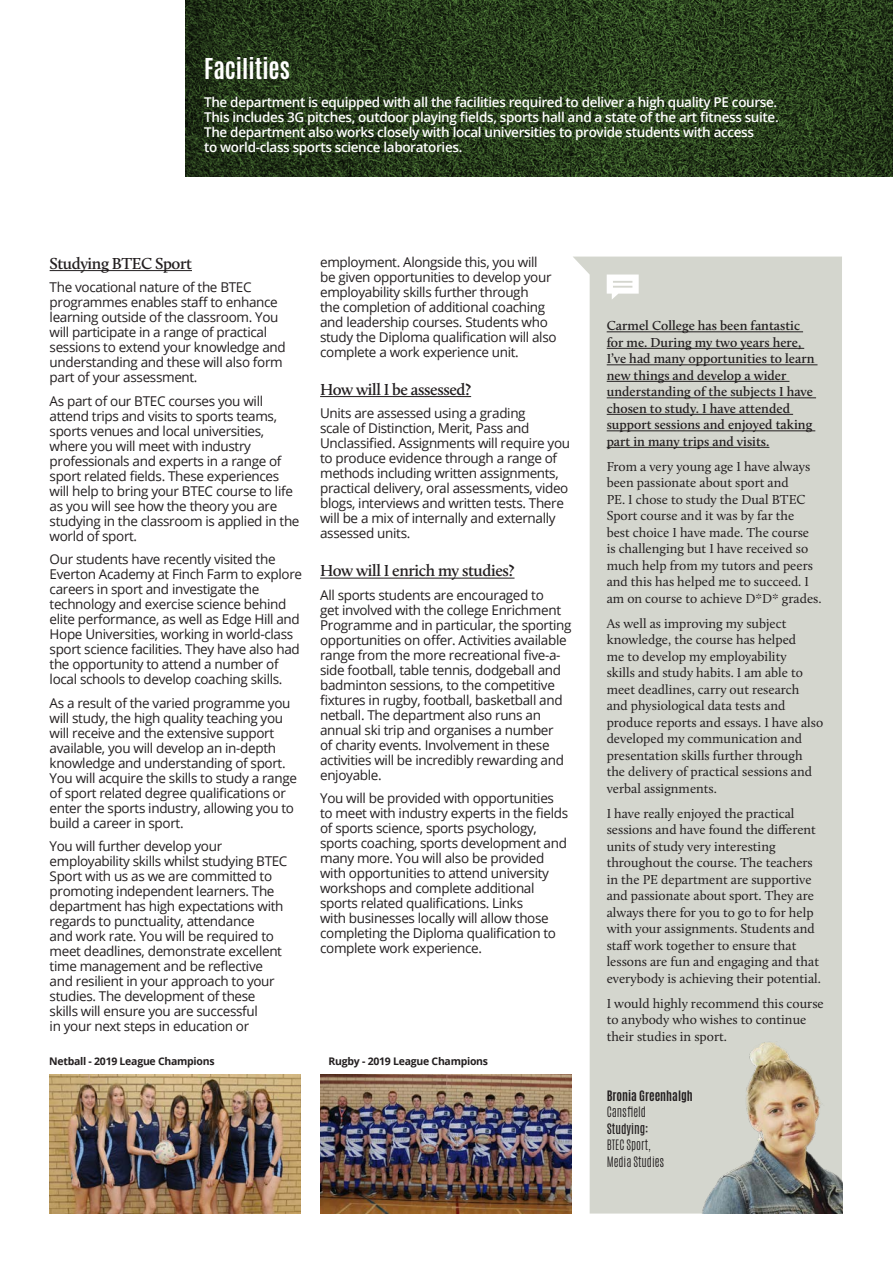
<style>
.page{position:relative;width:893px;height:1263px;background:#fff}
.page>*{position:absolute;margin:0;border:0;box-sizing:border-box;transform-origin:0 0}
.t1{font:700 24px "Antonio";color:#fff}
.t2{font:600 16.5px "Calluna";letter-spacing:-.025em;color:#231f20}
.t3{font:13.5px/15px "Open Sans";letter-spacing:-.025em;color:#231f20}
.t4{font:13.5px/16.5px "Calluna";color:#231f20}
.t5{font:600 13.5px/15px "Open Sans";letter-spacing:-.025em;color:#fff}
.t6{font:600 13.5px/16.5px "Calluna";color:#231f20}
.t7{font:300 12px/16.5px "Antonio";color:#231f20}
.t8{font:700 12px "Antonio";color:#231f20}
.t9{font:12px "Antonio";color:#231f20}
.t10{font:700 10.5px "Open Sans";letter-spacing:-.025em;color:#231f20}
</style>
<div class="page">
<img style="left:186px;top:0;width:707px;height:177px">
<hr style="left:50px;top:270px;width:142px;height:1px;background:#231f20">
<hr style="left:320px;top:396px;width:151px;height:1px;background:#231f20">
<hr style="left:320px;top:578px;width:194px;height:1px;background:#231f20">
<svg style="left:573px;top:257px;width:269px;height:956px;background:#d6d8d1"></svg>
<svg style="left:607px;top:274px;width:32px;height:26px"></svg>
<hr style="left:607px;top:331px;width:196px;height:1px;background:#231f20">
<hr style="left:607px;top:348px;width:197px;height:1px;background:#231f20">
<hr style="left:607px;top:364px;width:210px;height:1px;background:#231f20">
<hr style="left:607px;top:381px;width:182px;height:1px;background:#231f20">
<hr style="left:607px;top:397px;width:209px;height:1px;background:#231f20">
<hr style="left:607px;top:414px;width:186px;height:1px;background:#231f20">
<hr style="left:607px;top:430px;width:208px;height:1px;background:#231f20">
<hr style="left:607px;top:447px;width:162px;height:1px;background:#231f20">
<img style="left:694px;top:1035px;width:148px;height:178px">
<img style="left:50px;top:1074px;width:251px;height:139px">
<img style="left:320px;top:1074px;width:251px;height:139px">
<h1 class="t1" style="left:204px;top:50px;width:87px">Facilities</h1>
<p class="t5" style="left:204px;top:94px;width:576px">The department is equipped with all the facilities required to deliver a high quality PE course.<br>This includes 3G pitches, outdoor playing fields, sports hall and a state of the art fitness suite.<br>The department also works closely with local universities to provide students with access<br>to world-class sports science laboratories.</p>
<p class="t2" style="left:50px;top:253px;width:144px">Studying BTEC Sport</p>
<p class="t3" style="left:50px;top:280px;width:238px">The vocational nature of the BTEC programmes enables staff to enhance learning outside of the classroom. You will participate in a range of practical sessions to extend your knowledge and understanding and these will also form part of your assessment.</p>
<p class="t3" style="left:50px;top:393px;width:251px">As part of our BTEC courses you will attend trips and visits to sports teams, sports venues and local universities, where you will meet with industry professionals and experts in a range of sport related fields. These experiences will help to bring your BTEC course to life as you will see how the theory you are studying in the classroom is applied in the world of sport.</p>
<p class="t3" style="left:50px;top:552px;width:254px">Our students have recently visited the Everton Academy at Finch Farm to explore careers in sport and investigate the technology and exercise science behind elite performance, as well as Edge Hill and Hope Universities, working in world-class sport science facilities. They have also had the opportunity to attend a number of local schools to develop coaching skills.</p>
<p class="t3" style="left:50px;top:695px;width:249px">As a result of the varied programme you will study, the high quality teaching you will receive and the extensive support available, you will develop an in-depth knowledge and understanding of sport.<br>You will acquire the skills to study a range of sport related degree qualifications or enter the sports industry, allowing you to build a career in sport.</p>
<p class="t3" style="left:50px;top:839px;width:239px">You will further develop your employability skills whilst studying BTEC Sport with us as we are committed to promoting independent learners. The department has high expectations with regards to punctuality, attendance<br>and work rate. You will be required to meet deadlines, demonstrate excellent time management and be reflective and resilient in your approach to your studies. The development of these<br>skills will ensure you are successful<br>in your next steps in education or</p>
<p class="t3" style="left:320px;top:254px;width:238px">employment. Alongside this, you will<br>be given opportunities to develop your employability skills further through<br>the completion of additional coaching and leadership courses. Students who study the Diploma qualification will also complete a work experience unit.</p>
<p class="t2" style="left:320px;top:379px;width:153px">How will I be assessed?</p>
<p class="t3" style="left:320px;top:406px;width:252px">Units are assessed using a grading<br>scale of Distinction, Merit, Pass and Unclassified. Assignments will require you to produce evidence through a range of methods including written assignments, practical delivery, oral assessments, video blogs, interviews and written tests. There will be a mix of internally and externally assessed units.</p>
<p class="t2" style="left:320px;top:561px;width:196px">How will I enrich my studies?</p>
<p class="t3" style="left:320px;top:587px;width:253px">All sports students are encouraged to<br>get involved with the college Enrichment Programme and in particular, the sporting opportunities on offer. Activities available range from the more recreational five-a&shy;side football, table tennis, dodgeball and badminton sessions, to the competitive fixtures in rugby, football, basketball and netball. The department also runs an annual ski trip and organises a number<br>of charity events. Involvement in these activities will be incredibly rewarding and enjoyable.</p>
<p class="t3" style="left:320px;top:791px;width:250px">You will be provided with opportunities to meet with industry experts in the fields of sports science, sports psychology, sports coaching, sports development and many more. You will also be provided with opportunities to attend university workshops and complete additional sports related qualifications. Links<br>with businesses locally will allow those completing the Diploma qualification to complete work experience.</p>
<p class="t10" style="left:49px;top:1054px;width:167px">Netball - 2019 League Champions</p>
<p class="t10" style="left:329px;top:1054px;width:161px">Rugby - 2019 League Champions</p>
<p class="t6" style="left:607px;top:318px;width:209px">Carmel College has been fantastic for me. During my two years here, I’ve had many opportunities to learn new things and develop a wider understanding of the subjects I have chosen to study. I have attended support sessions and enjoyed taking part in many trips and visits.</p>
<p class="t4" style="left:607px;top:458px;width:216px">From a very young age I have always been passionate about sport and<br>PE. I chose to study the Dual BTEC Sport course and it was by far the<br>best choice I have made. The course<br>is challenging but I have received so much help from my tutors and peers and this has helped me to succeed. I am on course to achieve D*D* grades.</p>
<p class="t4" style="left:607px;top:615px;width:218px">As well as improving my subject knowledge, the course has helped<br>me to develop my employability<br>skills and study habits. I am able to meet deadlines, carry out research and physiological data tests and produce reports and essays. I have also developed my communication and presentation skills further through the delivery of practical sessions and verbal assignments.</p>
<p class="t4" style="left:607px;top:805px;width:216px">I have really enjoyed the practical sessions and have found the different units of study very interesting throughout the course. The teachers in the PE department are supportive and passionate about sport. They are always there for you to go to for help with your assignments. Students and staff work together to ensure that lessons are fun and engaging and that everybody is achieving their potential.</p>
<p class="t4" style="left:607px;top:995px;width:219px">I would highly recommend this course to anybody who wishes to continue their studies in sport.</p>
<p class="t8" style="left:607px;top:1086px;width:88px">Bronia Greenhalgh</p>
<p class="t7" style="left:607px;top:1104px;width:41px">Cansfield</p>
<p class="t9" style="left:607px;top:1120px;width:43px">Studying:</p>
<p class="t7" style="left:607px;top:1137px;width:59px">BTEC Sport,<br>Media Studies</p>
</div>
